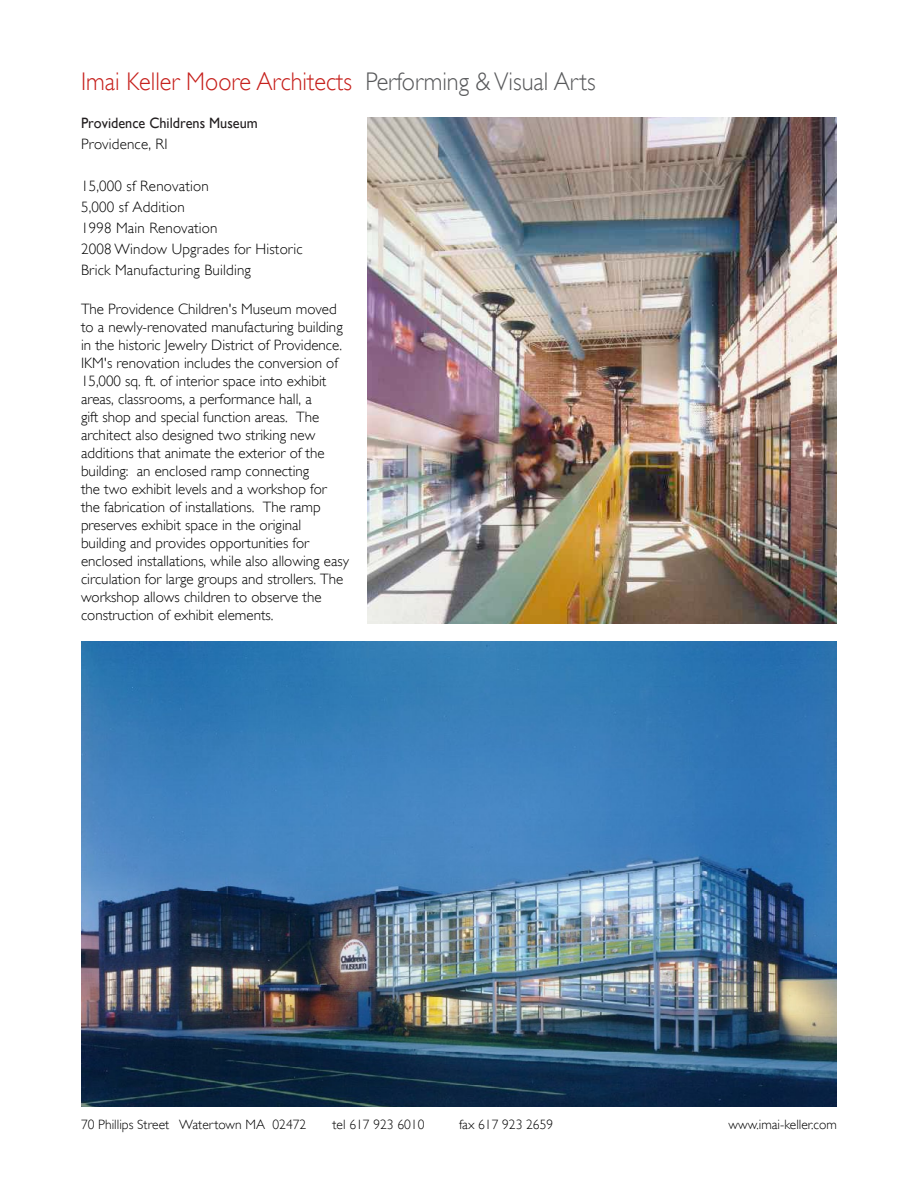
<style>
.page{position:relative;width:918px;height:1188px;background:#fff}
.page>*{position:absolute;margin:0;border:0;box-sizing:border-box;transform-origin:0 0}
.Body_text{font:300 25.5px "Gill Sans";color:#c6201c;scale:.95 1}
.t1{font:300 15px/18px "Gill Sans";color:#000}
.Body_text-2{font:15px "Gill Sans";color:#231f20;scale:.95 1}
.t2{font:300 13.5px "Gill Sans";color:#000}
.s1{color:#58595b}
</style>
<div class="page">
<img style="left:368px;top:117px;width:469px;height:507px">
<img style="left:82px;top:641px;width:754px;height:466px">
<p class="Body_text" style="left:81px;top:67px;width:543px">Imai Keller Moore Architects <span class="s1">Performing &amp; Visual Arts</span></p>
<p class="Body_text-2" style="left:81px;top:114px;width:188px">Providence Childrens Museum</p>
<p class="t1" style="left:81px;top:135px;width:88px">Providence, RI</p>
<p class="t1" style="left:81px;top:177px;width:129px">15,000 sf Renovation</p>
<p class="t1" style="left:81px;top:198px;width:105px">5,000 sf Addition</p>
<p class="t1" style="left:81px;top:219px;width:138px">1998 Main Renovation</p>
<p class="t1" style="left:81px;top:240px;width:223px">2008 Window Upgrades for Historic</p>
<p class="t1" style="left:81px;top:261px;width:171px">Brick Manufacturing Building</p>
<p class="t1" style="left:81px;top:300px;width:269px">The Providence Children's Museum moved to a newly-renovated manufacturing building in the historic Jewelry District of Providence.<br>IKM's renovation includes the conversion of 15,000 sq. ft. of interior space into exhibit areas, classrooms, a performance hall, a<br>gift shop and special function areas. The architect also designed two striking new additions that animate the exterior of the building: an enclosed ramp connecting<br>the two exhibit levels and a workshop for the fabrication of installations. The ramp preserves exhibit space in the original building and provides opportunities for enclosed installations, while also allowing easy circulation for large groups and strollers. The workshop allows children to observe the construction of exhibit elements.</p>
<p class="t2" style="left:81px;top:1117px;width:227px">70 Phillips Street Watertown MA 02472</p>
<p class="t2" style="left:333px;top:1117px;width:93px">tel 617 923 6010</p>
<p class="t2" style="left:459px;top:1117px;width:96px">fax 617 923 2659</p>
<p class="t2" style="left:729px;top:1117px;width:110px">www.imai-keller.com</p>
</div>
